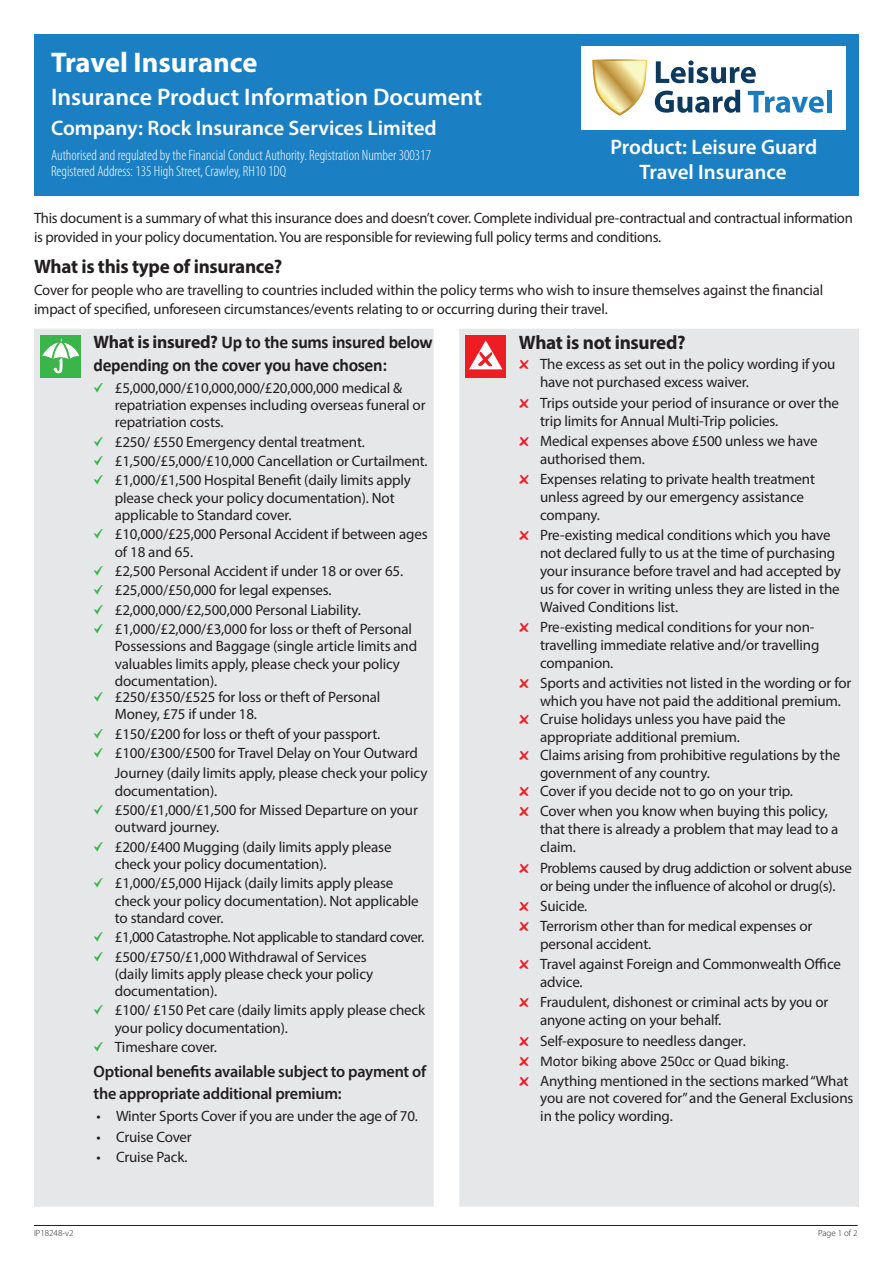
<style>
.page{position:relative;width:893px;height:1263px;background:#fff}
.page>*{position:absolute;margin:0;border:0;box-sizing:border-box;transform-origin:0 0}
.Form_title{font:700 28.5px "Myriad Pro";color:#fff}
.Form_title-2{font:600 24px "Myriad Pro";color:#fff}
.Form_sub_title{font:600 21px "Myriad Pro";color:#fff}
.Company_Product_head{font:600 21px/25.2px "Myriad Pro";color:#fff;text-align:center}
.Cover_Heading{font:700 19.5px "Myriad Pro";letter-spacing:-.015em;color:#231f20}
.t1{font:700 18px/22.4px "Calibri";letter-spacing:-.015em;color:#231f20}
.Heading_3_-_Importan{font:600 16.5px/22.5px "Myriad Pro";letter-spacing:-.015em;color:#231f20}
.Form_intro{font:15px/18px "Myriad Pro";letter-spacing:-.01em;color:#231f20}
.Form_sub_title-2{font:300 condensed 15px "Myriad Pro";color:#fff}
.Form_intro-2{font:15px "Myriad Pro";letter-spacing:-.03em;color:#231f20}
.Header_Panel_H3{font:300 condensed 15px "Myriad Pro";color:#fff}
.t2{font:300 9px "Myriad Pro";color:#231f20}
.s1{font-family:"Myriad Pro"}
.s2{font-family:"Electric Farm IPI Dv 3";color:#3ab54a}
.s3{font-family:"Electric Farm IPI Dv 3";color:#ee1d23}
.s4{font-family:"Calibri"}
</style>
<div class="page">
<hr style="left:34px;top:1225px;width:824px;height:1px;background:#231f20">
<div style="left:34px;top:329px;width:400px;height:878px;background:#e6e7e9"></div>
<div style="left:40px;top:335px;width:41px;height:42px;background:#3ab54a"></div>
<svg style="left:42px;top:338px;width:38px;height:35px"></svg>
<div style="left:459px;top:329px;width:400px;height:878px;background:#e6e7e9"></div>
<div style="left:465px;top:335px;width:41px;height:42px;background:#ee1d23"></div>
<svg style="left:469px;top:340px;width:33px;height:29px"></svg>
<div style="left:34px;top:34px;width:825px;height:162px;background:#1b80c3"></div>
<div style="left:581px;top:47px;width:264px;height:83px;background:#fff"></div>
<svg style="left:656px;top:60px;width:100px;height:23px"></svg>
<svg style="left:655px;top:90px;width:85px;height:23px"></svg>
<svg style="left:748px;top:91px;width:76px;height:22px"></svg>
<hr style="left:827px;top:90px;width:4px;height:22px;background:#1a7cbe">
<svg style="left:592px;top:59px;width:55px;height:57px"></svg>
<p class="Form_title" style="left:51px;top:44px;width:208px">Travel Insurance</p>
<p class="Form_title-2" style="left:51px;top:82px;width:433px">Insurance Product Information Document</p>
<p class="Form_sub_title" style="left:51px;top:114px;width:387px">Company: Rock Insurance Services Limited</p>
<p class="Form_sub_title-2" style="left:51px;top:147px;width:382px">Authorised and regulated by the Financial Conduct Authority. Registration Number 300317</p>
<p class="Header_Panel_H3" style="left:51px;top:163px;width:237px">Registered Address: 135 High Street, Crawley, RH10 1DQ</p>
<p class="Company_Product_head" style="left:610px;top:134px;width:208px">Product: Leisure Guard<br>Travel Insurance</p>
<p class="Form_intro" style="left:34px;top:208px;width:820px;line-height:19.5px">This document is a summary of what this insurance does and doesn’t cover. Complete individual pre-contractual and contractual information is provided in your policy documentation. You are responsible for reviewing full policy terms and conditions.</p>
<p class="Cover_Heading" style="left:34px;top:254px;width:250px">What is this type of insurance?</p>
<p class="Form_intro" style="left:34px;top:280px;width:791px;line-height:19.5px">Cover for people who are travelling to countries included within the policy terms who wish to insure themselves against the financial impact of specified, unforeseen circumstances/events relating to or occurring during their travel.</p>
<p class="t1" style="left:94px;top:331px;width:341px"><span class="s1">What is insured?</span> Up to the sums insured below depending on the cover you have chosen:</p>
<p class="Form_intro" style="left:115px;top:379px;width:312px;line-height:17.2px;text-indent:-21px"><span class="s2">B</span> £5,000,000/£10,000,000/£20,000,000 medical &amp; repatriation expenses including overseas funeral or repatriation costs.</p>
<p class="Form_intro" style="left:94px;top:432px;width:273px"><span class="s2">B</span> £250/ £550 Emergency dental treatment.</p>
<p class="Form_intro" style="left:94px;top:452px;width:336px"><span class="s2">B</span> £1,500/£5,000/£10,000 Cancellation or Curtailment.</p>
<p class="Form_intro" style="left:115px;top:471px;width:298px;line-height:17.2px;text-indent:-21px"><span class="s2">B</span> £1,000/£1,500 Hospital Benefit (daily limits apply please check your policy documentation). Not applicable to Standard cover.</p>
<p class="Form_intro" style="left:115px;top:525px;width:314px;line-height:17.2px;text-indent:-21px"><span class="s2">B</span> £10,000/£25,000 Personal Accident if between ages of 18 and 65.</p>
<p class="Form_intro" style="left:94px;top:562px;width:311px"><span class="s2">B</span> £2,500 Personal Accident if under 18 or over 65.</p>
<p class="Form_intro" style="left:94px;top:581px;width:240px"><span class="s2">B</span> £25,000/£50,000 for legal expenses.</p>
<p class="Form_intro" style="left:94px;top:600px;width:269px"><span class="s2">B</span> £2,000,000/£2,500,000 Personal Liability.</p>
<p class="Form_intro" style="left:115px;top:620px;width:304px;line-height:17.2px;text-indent:-21px"><span class="s2">B</span> £1,000/£2,000/£3,000 for loss or theft of Personal Possessions and Baggage (single article limits and valuables limits apply, please check your policy documentation).</p>
<p class="Form_intro" style="left:115px;top:688px;width:267px;line-height:17.2px;text-indent:-21px"><span class="s2">B</span> £250/£350/£525 for loss or theft of Personal<br>Money, £75 if under 18.</p>
<p class="Form_intro" style="left:94px;top:724px;width:288px"><span class="s2">B</span> £150/£200 for loss or theft of your passport.</p>
<p class="Form_intro" style="left:115px;top:743px;width:314px;line-height:20.2px;text-indent:-21px"><span class="s2">B</span> £100/£300/£500 for Travel Delay on Your Outward<br>Journey (daily limits apply, please check your policy</p>
<p class="Form_intro" style="left:115px;top:781px;width:104px">documentation).</p>
<p class="Form_intro" style="left:115px;top:801px;width:305px;line-height:17.2px;text-indent:-21px"><span class="s2">B</span> £500/£1,000/£1,500 for Missed Departure on your outward journey.</p>
<p class="Form_intro" style="left:115px;top:838px;width:278px;line-height:17.2px;text-indent:-21px"><span class="s2">B</span> £200/£400 Mugging (daily limits apply please check your policy documentation).</p>
<p class="Form_intro" style="left:115px;top:874px;width:305px;line-height:17.2px;text-indent:-21px"><span class="s2">B</span> £1,000/£5,000 Hijack (daily limits apply please check your policy documentation). Not applicable to standard cover.</p>
<p class="Form_intro-2" style="left:94px;top:928px;width:332px"><span class="s2">B</span> £1,000 Catastrophe. Not applicable to standard cover.</p>
<p class="Form_intro" style="left:115px;top:948px;width:260px;line-height:17.2px;text-indent:-21px"><span class="s2">B</span> £500/£750/£1,000 Withdrawal of Services (daily limits apply please check your policy documentation).</p>
<p class="Form_intro" style="left:115px;top:1001px;width:312px;line-height:17.2px;text-indent:-21px"><span class="s2">B</span> £100/ £150 Pet care (daily limits apply please check your policy documentation).</p>
<p class="Form_intro" style="left:94px;top:1038px;width:125px"><span class="s2">B</span> Timeshare cover.</p>
<p class="Heading_3_-_Importan" style="left:94px;top:1059px;width:334px">Optional benefits available subject to payment of the appropriate additional premium:</p>
<p class="Form_intro" style="left:97px;top:1107px;width:323px">• Winter Sports Cover if you are under the age of 70.</p>
<p class="Form_intro" style="left:97px;top:1127px;width:97px">• Cruise Cover</p>
<p class="Form_intro" style="left:97px;top:1147px;width:92px">• Cruise Pack.</p>
<p class="Cover_Heading" style="left:519px;top:330px;width:168px">What is not insured?</p>
<p class="Form_intro" style="left:540px;top:355px;width:297px;text-indent:-21px"><span class="s3">C</span> The excess as set out in the policy wording if you have not purchased excess waiver.</p>
<p class="Form_intro" style="left:540px;top:393px;width:300px;text-indent:-21px"><span class="s3">C</span> Trips outside your period of insurance or over the trip limits for Annual Multi-Trip policies.</p>
<p class="Form_intro" style="left:540px;top:431px;width:279px;text-indent:-21px"><span class="s3">C</span> Medical expenses above £500 unless we have authorised them.</p>
<p class="Form_intro" style="left:540px;top:470px;width:276px;text-indent:-21px"><span class="s3">C</span> Expenses relating to private health treatment unless agreed by our emergency assistance company.</p>
<p class="Form_intro" style="left:540px;top:526px;width:302px;text-indent:-21px"><span class="s3">C</span> Pre-existing medical conditions which you have not declared fully to us at the time of purchasing your insurance before travel and had accepted by us for cover in writing unless they are listed in the Waived Conditions list.</p>
<p class="Form_intro" style="left:540px;top:618px;width:281px;text-indent:-21px"><span class="s3">C</span> Pre-existing medical conditions for your non&shy;travelling immediate relative and/or travelling companion.</p>
<p class="Form_intro" style="left:540px;top:674px;width:313px;text-indent:-21px"><span class="s3">C</span> Sports and activities not listed in the wording or for which you have not paid the additional premium.</p>
<p class="Form_intro" style="left:540px;top:710px;width:247px;text-indent:-21px"><span class="s3">C</span> Cruise holidays unless you have paid the appropriate additional premium.</p>
<p class="Form_intro" style="left:540px;top:746px;width:302px;text-indent:-21px"><span class="s3">C</span> Claims arising from prohibitive regulations by the government of any country.</p>
<p class="Form_intro" style="left:519px;top:782px;width:276px"><span class="s3">C</span> Cover if you decide not to go on your trip.</p>
<p class="Form_intro" style="left:540px;top:802px;width:300px;text-indent:-21px"><span class="s3">C</span> Cover when you know when buying this policy, that there is already a problem that may lead to a claim.</p>
<p class="Form_intro" style="left:519px;top:858px;width:334px;text-align:center"><span class="s3">C</span> Problems caused by drug addiction or solvent abuse or being under the influence of alcohol or drug(s).</p>
<p class="Form_intro" style="left:519px;top:896px;width:70px"><span class="s3">C</span> Suicide.</p>
<p class="Form_intro" style="left:540px;top:916px;width:274px;text-indent:-21px"><span class="s3">C</span> Terrorism other than for medical expenses or personal accident.</p>
<p class="Form_intro" style="left:540px;top:955px;width:302px;text-indent:-21px"><span class="s3">C</span> Travel against Foreign and Commonwealth Office advice.</p>
<p class="Form_intro" style="left:519px;top:993px;width:311px"><span class="s3">C</span> Fraudulent, dishonest or criminal acts by you or</p>
<p class="Form_intro" style="left:519px;top:1009px;width:331px;line-height:20.4px;text-indent:21px">anyone acting on your behalf.<br><span class="s3">C</span> Self-exposure to needless danger.<br><span class="s3">C</span> <span class="s4">Motor biking above 250cc or Quad biking.<br></span><span class="s3">C</span> Anything mentioned in the sections marked “What</p>
<p class="Form_intro" style="left:540px;top:1089px;width:315px">you are not covered for”and the General Exclusion<span class="s4">s </span>in the policy wording.</p>
<p class="t2" style="left:34px;top:1228px;width:41px">IP18248-v2</p>
<p class="t2" style="left:818px;top:1228px;width:41px">Page 1 of 2</p>
</div>
